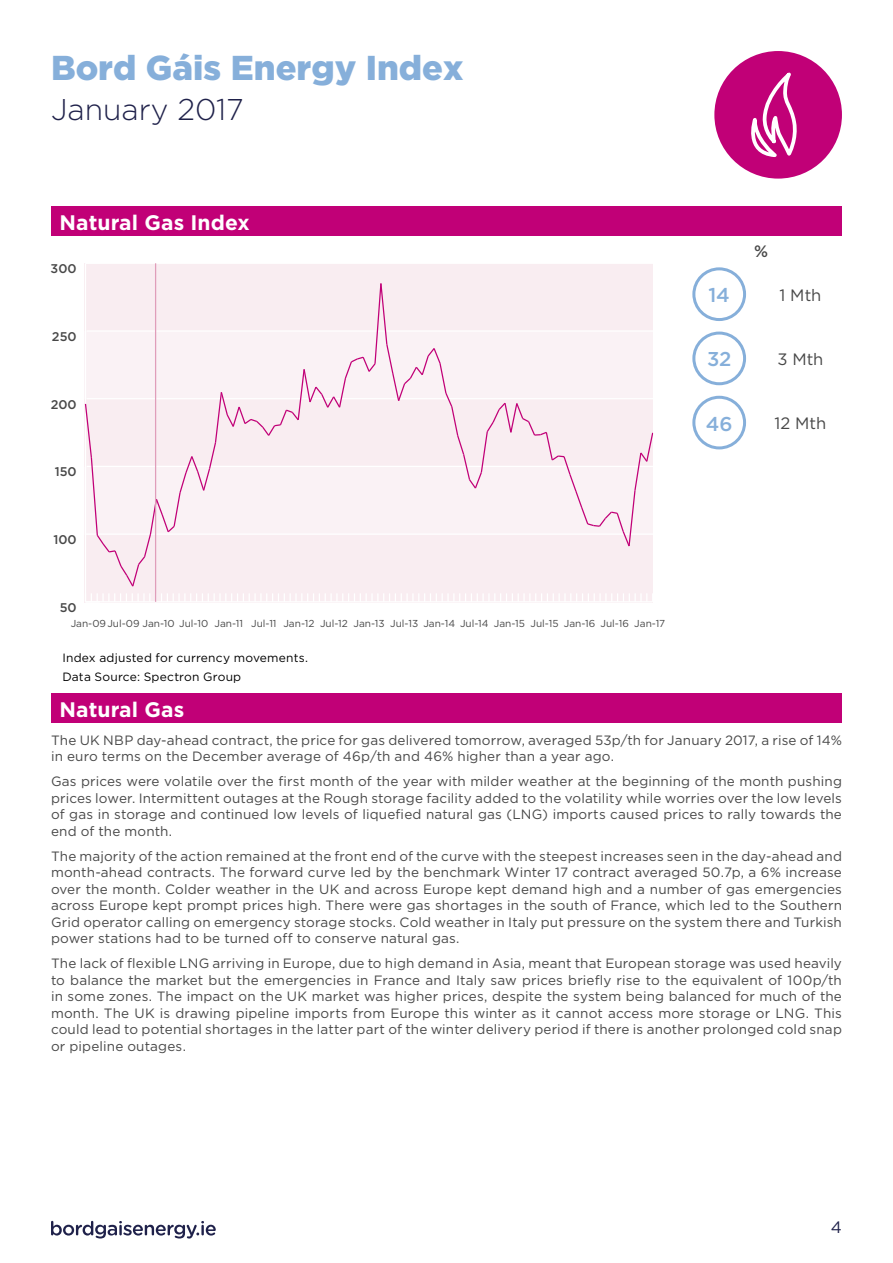
<style>
.page{position:relative;width:893px;height:1263px;background:#fff}
.page>*{position:absolute;margin:0;border:0;box-sizing:border-box;transform-origin:0 0}
.t1{font:900 34.5px "Gotham";color:#86afda}
.t2{font:300 30px "Gotham";color:#1f214a}
.t3{font:700 21px "Gotham";letter-spacing:.005em;color:#fff}
.t4{font:500 19.95px "Gotham";color:#86afda}
.t5{font:16.5px "Gotham";color:#484848}
.t6{font:16.5px "Gotham";color:#1f214a}
.t7{font:500 16.5px "Gotham";color:#484848}
.t8{font:13.5px/16.5px "Gotham";letter-spacing:.01em;color:#484848;text-align:justify}
.t9{font:500 12.6px "Gotham";color:#484848}
.t10{font:12px/19.2px "Gotham";letter-spacing:.015em;color:#000}
.t11{font:10.05px "Gotham";color:#484848}
</style>
<div class="page">
<svg style="left:51px;top:1221px;width:165px;height:17px"></svg>
<div style="left:51px;top:693px;width:791px;height:30px;background:#c10077"></div>
<div style="left:51px;top:206px;width:791px;height:30px;background:#c10077"></div>
<div style="left:84px;top:263px;width:570px;height:340px;background:#f9edf1"></div>
<hr style="left:155px;top:263px;width:1px;height:339px;background:#e09eba">
<div style="left:714px;top:51px;width:128px;height:128px;background:#c10077;border-radius:50%"></div>
<svg style="left:751px;top:74px;width:46px;height:83px"></svg>
<div style="left:692px;top:332px;width:54px;height:53px;border:3px solid #86afda;border-radius:50%"></div>
<div style="left:692px;top:267px;width:54px;height:54px;border:3px solid #86afda;border-radius:50%"></div>
<div style="left:692px;top:396px;width:54px;height:53px;border:3px solid #86afda;border-radius:50%"></div>
<h1 class="t1" style="left:51px;top:47px;width:414px">Bord Gáis Energy Index</h1>
<h2 class="t2" style="left:51px;top:90px;width:194px">January 2017</h2>
<h3 class="t3" style="left:60px;top:210px;width:192px">Natural Gas Index</h3>
<p class="t9" style="left:51px;top:261px;width:28px">300</p>
<p class="t9" style="left:52px;top:328px;width:26px">250</p>
<p class="t9" style="left:51px;top:396px;width:27px">200</p>
<p class="t9" style="left:55px;top:464px;width:23px">150</p>
<p class="t9" style="left:53px;top:531px;width:25px">100</p>
<p class="t9" style="left:60px;top:599px;width:18px">50</p>
<p class="t11" style="left:71px;top:617px;width:596px">Jan-09Jul-09 Jan-10 Jul-10 Jan-11 Jul-11 Jan-12 Jul-12 Jan-13 Jul-13 Jan-14 Jul-14 Jan-15 Jul-15 Jan-16 Jul-16 Jan-17</p>
<p class="t10" style="left:62px;top:647px;width:247px">Index adjusted for currency movements.<br>Data Source: Spectron Group</p>
<h3 class="t3" style="left:60px;top:697px;width:126px">Natural Gas</h3>
<p class="t7" style="left:754px;top:240px;width:16px">%</p>
<h3 class="t4" style="left:708px;top:282px;width:23px">14</h3>
<p class="t5" style="left:779px;top:286px;width:43px">1 Mth</p>
<h3 class="t4" style="left:707px;top:346px;width:26px">32</h3>
<p class="t5" style="left:777px;top:350px;width:48px">3 Mth</p>
<h3 class="t4" style="left:706px;top:410px;width:28px">46</h3>
<p class="t5" style="left:774px;top:414px;width:53px">12 Mth</p>
<p class="t8" style="left:51px;top:731px;width:792px">The UK NBP day-ahead contract, the price for gas delivered tomorrow, averaged 53p/th for January 2017, a rise of 14% in euro terms on the December average of 46p/th and 46% higher than a year ago.</p>
<p class="t8" style="left:51px;top:773px;width:792px">Gas prices were volatile over the first month of the year with milder weather at the beginning of the month pushing prices lower. Intermittent outages at the Rough storage facility added to the volatility while worries over the low levels of gas in storage and continued low levels of liquefied natural gas (LNG) imports caused prices to rally towards the end of the month.</p>
<p class="t8" style="left:51px;top:847px;width:792px">The majority of the action remained at the front end of the curve with the steepest increases seen in the day-ahead and month-ahead contracts. The forward curve led by the benchmark Winter 17 contract averaged 50.7p, a 6% increase over the month. Colder weather in the UK and across Europe kept demand high and a number of gas emergencies across Europe kept prompt prices high. There were gas shortages in the south of France, which led to the Southern Grid operator calling on emergency storage stocks. Cold weather in Italy put pressure on the system there and Turkish power stations had to be turned off to conserve natural gas.</p>
<p class="t8" style="left:51px;top:955px;width:792px">The lack of flexible LNG arriving in Europe, due to high demand in Asia, meant that European storage was used heavily to balance the market but the emergencies in France and Italy saw prices briefly rise to the equivalent of 100p/th in some zones. The impact on the UK market was higher prices, despite the system being balanced for much of the month. The UK is drawing pipeline imports from Europe this winter as it cannot access more storage or LNG. This could lead to potential shortages in the latter part of the winter delivery period if there is another prolonged cold snap or pipeline outages.</p>
<p class="t6" style="left:831px;top:1218px;width:13px">4</p>
</div>
